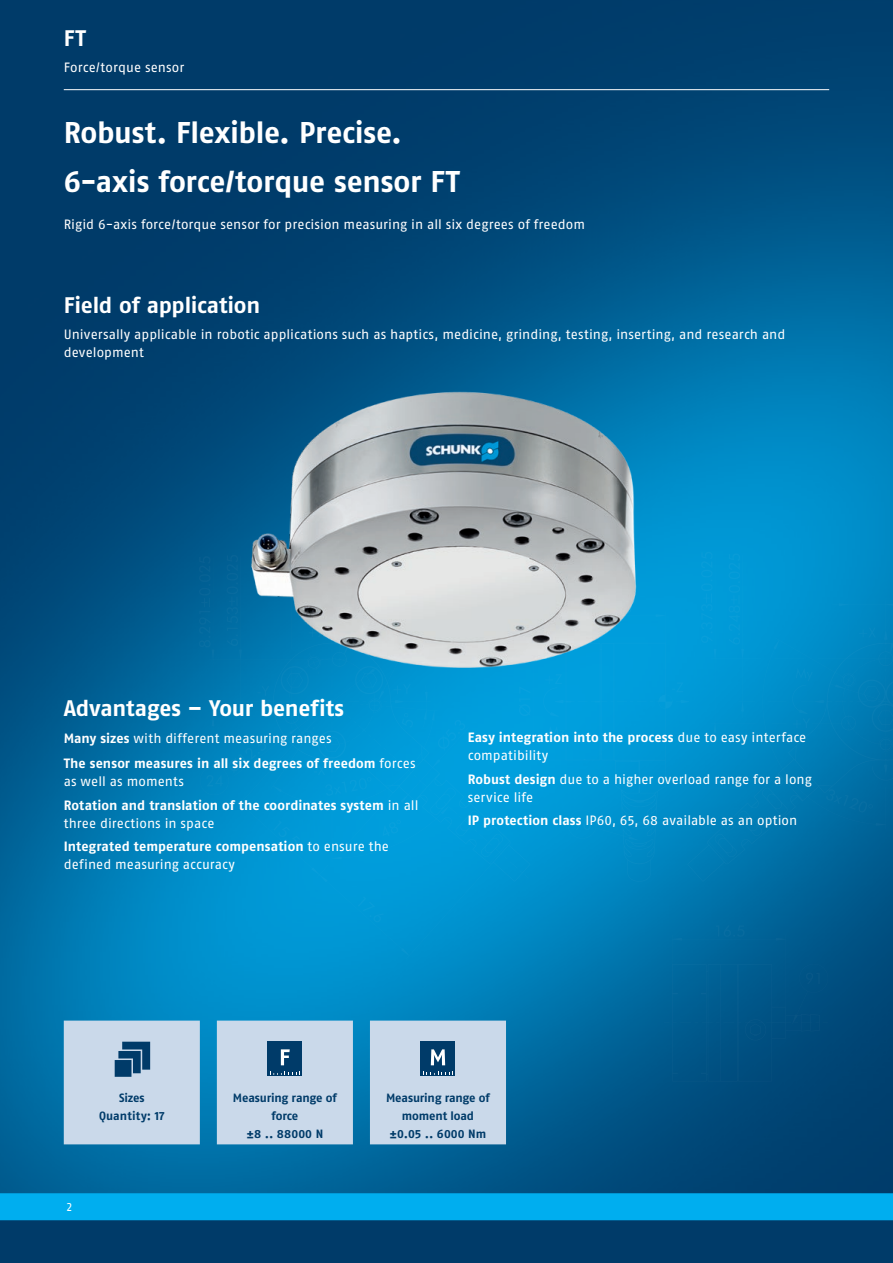
<style>
.page{position:relative;width:893px;height:1263px;background:#fff}
.page>*{position:absolute;margin:0;border:0;box-sizing:border-box;transform-origin:0 0}
.t1{font:700 30px/49.5px "SCHUNK Fago Pro";letter-spacing:-.005em;color:#fff}
.t2{font:700 22.5px "SCHUNK Fago Pro";letter-spacing:-.01em;color:#fff}
.t3{font:13.5px/18px "SCHUNK Fago Pro";letter-spacing:.005em;color:#fff}
.t4{font:700 13.5px/25.5px "SCHUNK Fago Pro";letter-spacing:.005em;color:#fff}
.t5{font:700 12px/18px "SCHUNK Fago Pro";letter-spacing:-.01em;color:#003b69;text-align:center}
.t6{font:12px "SCHUNK Fago Pro";color:#fff}
.s1{font-weight:400}
.s2{font-weight:700}
</style>
<div class="page">
<img style="left:0;top:0;width:893px;height:1180px">
<div style="left:0;top:1202px;width:893px;height:61px;background:#003b69"></div>
<svg style="left:0;top:1180px;width:893px;height:40px;background:#0090cc"></svg>
<img style="left:191px;top:506px;width:702px;height:604px">
<hr style="left:64px;top:89px;width:765px;height:1px;background:#fff">
<img style="left:244px;top:379px;width:405px;height:297px">
<svg style="left:64px;top:1020px;width:442px;height:124px;background:#b7d0e4"></svg>
<svg style="left:115px;top:1042px;width:35px;height:35px"></svg>
<div style="left:268px;top:1042px;width:34px;height:34px;background:#003b69"></div>
<svg style="left:270px;top:1071px;width:30px;height:4px"></svg>
<svg style="left:281px;top:1049px;width:9px;height:16px"></svg>
<div style="left:421px;top:1042px;width:34px;height:34px;background:#003b69"></div>
<svg style="left:423px;top:1071px;width:30px;height:4px"></svg>
<svg style="left:431px;top:1049px;width:14px;height:16px"></svg>
<h2 class="t2" style="left:64px;top:24px;width:23px">FT</h2>
<p class="t3" style="left:64px;top:59px;width:122px">Force/torque sensor</p>
<h1 class="t1" style="left:64px;top:108px;width:397px">Robust. Flexible. Precise.<br>6-axis force/torque sensor FT</h1>
<p class="t3" style="left:64px;top:215px;width:523px">Rigid 6-axis force/torque sensor for precision measuring in all six degrees of freedom</p>
<h2 class="t2" style="left:64px;top:291px;width:198px">Field of application</h2>
<p class="t3" style="left:64px;top:326px;width:723px">Universally applicable in robotic applications such as haptics, medicine, grinding, testing, inserting, and research and development</p>
<h2 class="t2" style="left:64px;top:694px;width:282px">Advantages – Your benefits</h2>
<p class="t4" style="left:64px;top:725px;width:353px">Many sizes <span class="s1">with different measuring ranges<br></span>The sensor measures in all six degrees of freedom <span class="s1">forces</span></p>
<p class="t4" style="left:64px;top:769px;width:356px;line-height:23.5px"><span class="s1">as well as moments<br></span>Rotation and translation of the coordinates system <span class="s1">in all</span></p>
<p class="t3" style="left:64px;top:811px;width:327px;line-height:23.5px">three directions in space<br><span class="s2">Integrated temperature compensation</span> to ensure the</p>
<p class="t3" style="left:64px;top:855px;width:173px">defined measuring accuracy</p>
<p class="t3" style="left:468px;top:729px;width:340px"><span class="s2">Easy integration into the process</span> due to easy interface compatibility</p>
<p class="t3" style="left:468px;top:770px;width:346px"><span class="s2">Robust design</span> due to a higher overload range for a long service life</p>
<p class="t3" style="left:468px;top:812px;width:331px"><span class="s2">IP protection class</span> IP60, 65, 68 available as an option</p>
<p class="t6" style="left:67px;top:1199px;width:7px">2</p>
<p class="t5" style="left:99px;top:1089px;width:67px">Sizes<br>Quantity: 17</p>
<p class="t5" style="left:233px;top:1089px;width:105px">Measuring range of force<br>±8 .. 88000 N</p>
<p class="t5" style="left:386px;top:1089px;width:105px">Measuring range of moment load ±0.05 .. 6000 Nm</p>
</div>
